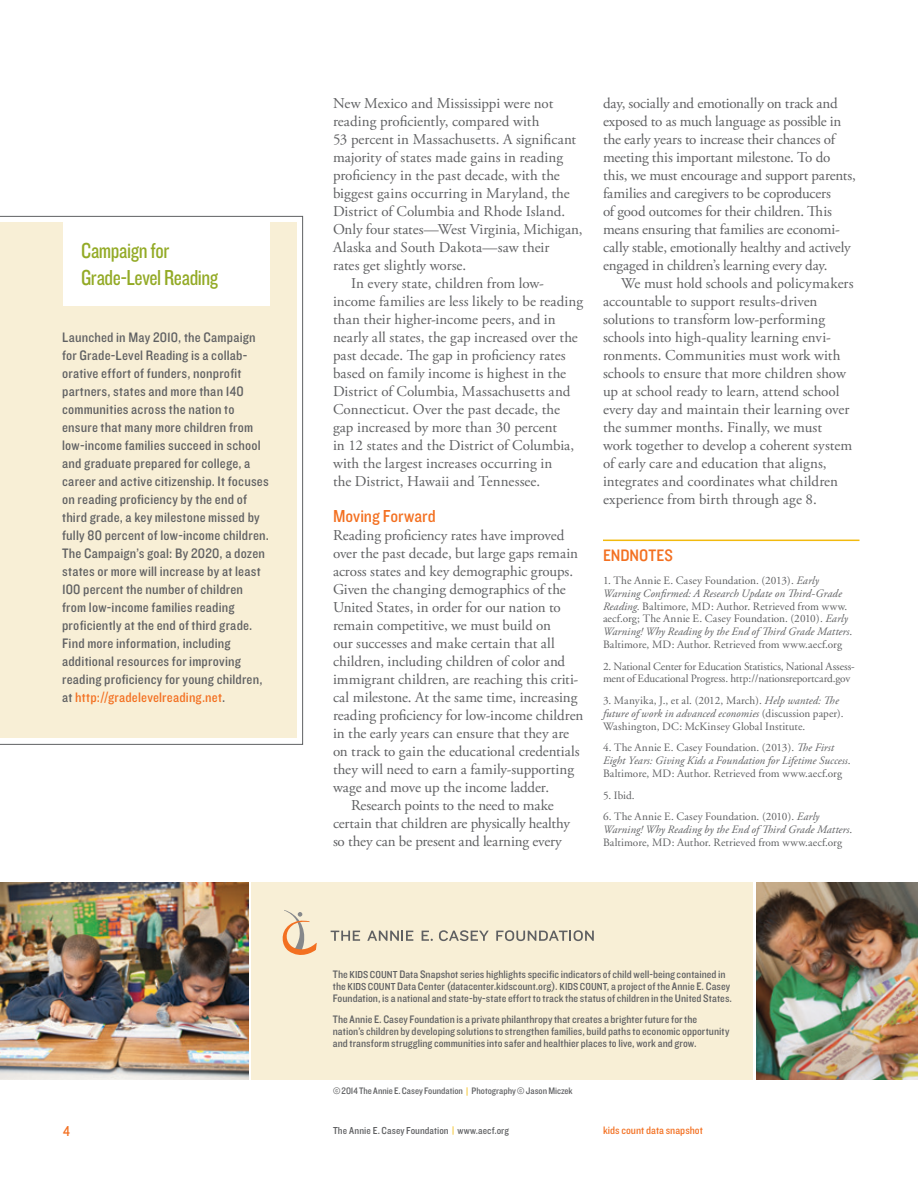
<style>
.page{position:relative;width:918px;height:1188px;background:#fff}
.page>*{position:absolute;margin:0;border:0;box-sizing:border-box;transform-origin:0 0}
.t1{font:22.5px/27px "Knockout HTF29 Junior Liteweight";letter-spacing:-.02em;color:#93aa26}
.t2{font:18px "Knockout HTF30 Junior Welterwt";letter-spacing:-.005em;color:#f37021}
.t3{font:17.25px "Knockout HTF30 Junior Welterwt";color:#f37021}
.t4{font:15px/18px "Adobe Garamond Pro";color:#5f6062}
.t5{font:15px "Knockout HTF30 Junior Welterwt";color:#f37021}
.t6{font:14.25px/18px "Knockout HTF30 Junior Welterwt";letter-spacing:.015em;color:#5f6062}
.t7{font:11.25px/12.8px "Adobe Garamond";color:#5f6062}
.t8{font:11.25px/12px "Knockout HTF30 Junior Welterwt";letter-spacing:.005em;color:#5f6062}
.t9{font:italic 11.25px "Adobe Garamond Pro";letter-spacing:.005em;color:#5f6062}
.t10{font:11.25px "Knockout HTF30 Junior Welterwt";letter-spacing:.005em;color:#f37021}
.t11{font:10.5px "Knockout HTF30 Junior Welterwt";letter-spacing:.005em;color:#5f6062}
.t12{font:9.75px "Knockout HTF30 Junior Welterwt";letter-spacing:-.005em;color:#5f6062}
.s1{color:#f37021}
.s2{font-family:"Adobe Garamond Pro";font-style:italic}
.s3{font-family:"Adobe Garamond";font-style:normal}
.s4{font-size:10.5px}
.s5{font-size:10.5px;color:#f2ba0d}
.s6{color:#f2ba0d}
</style>
<div class="page">
<svg style="left:0;top:216px;width:303px;height:529px"></svg>
<div style="left:0;top:223px;width:296px;height:515px;background:#f8efd6"></div>
<hr style="left:603px;top:540px;width:257px;height:1px;background:#f2ba0d">
<div style="left:63px;top:222px;width:206px;height:84px;background:#fff"></div>
<img style="left:756px;top:882px;width:162px;height:198px">
<div style="left:252px;top:882px;width:501px;height:198px;background:#f8efd6"></div>
<svg style="left:283px;top:910px;width:34px;height:45px"></svg>
<svg style="left:331px;top:931px;width:29px;height:10px"></svg>
<svg style="left:367px;top:931px;width:46px;height:10px"></svg>
<svg style="left:422px;top:931px;width:11px;height:10px"></svg>
<svg style="left:439px;top:930px;width:50px;height:11px"></svg>
<svg style="left:496px;top:930px;width:98px;height:11px"></svg>
<img style="left:0;top:882px;width:249px;height:198px">
<h1 class="t1" style="left:81px;top:237px;width:138px">Campaign for<br>Grade-Level Reading</h1>
<p class="t6" style="left:62px;top:329px;width:208px">Launched in May 2010, the Campaign for Grade-Level Reading is a collab&shy;orative effort of funders, nonprofit partners, states and more than 140 communities across the nation to ensure that many more children from low-income families succeed in school and graduate prepared for college, a career and active citizenship. It focuses on reading proficiency by the end of third grade, a key milestone missed by fully 80 percent of low-income children.<br>The Campaign’s goal: By 2020, a dozen states or more will increase by at least 100 percent the number of children from low-income families reading proficiently at the end of third grade.<br>Find more information, including additional resources for improving reading proficiency for young children, at <span class="s1">http://gradelevelreading.net</span>.</p>
<p class="t4" style="left:333px;top:95px;width:222px">New Mexico and Mississippi were not</p>
<p class="t4" style="left:333px;top:113px;width:208px">reading proficiently, compared with</p>
<p class="t4" style="left:333px;top:131px;width:245px">53 percent in Massachusetts. A significant</p>
<p class="t4" style="left:333px;top:149px;width:232px">majority of states made gains in reading</p>
<p class="t4" style="left:333px;top:167px;width:228px">proficiency in the past decade, with the</p>
<p class="t4" style="left:333px;top:185px;width:238px">biggest gains occurring in Maryland, the</p>
<p class="t4" style="left:333px;top:203px;width:234px">District of Columbia and Rhode Island.</p>
<p class="t4" style="left:333px;top:221px;width:251px">Only four states—West Virginia, Michigan,</p>
<p class="t4" style="left:333px;top:239px;width:218px">Alaska and South Dakota—saw their</p>
<p class="t4" style="left:333px;top:257px;width:135px">rates get slightly worse.</p>
<p class="t4" style="left:351px;top:275px;width:195px">In every state, children from low-</p>
<p class="t4" style="left:333px;top:293px;width:252px">income families are less likely to be reading</p>
<p class="t4" style="left:333px;top:311px;width:224px">than their higher-income peers, and in</p>
<p class="t4" style="left:333px;top:329px;width:246px">nearly all states, the gap increased over the</p>
<p class="t4" style="left:333px;top:347px;width:234px">past decade. The gap in proficiency rates</p>
<p class="t4" style="left:333px;top:365px;width:235px">based on family income is highest in the</p>
<p class="t4" style="left:333px;top:383px;width:239px">District of Columbia, Massachusetts and</p>
<p class="t4" style="left:333px;top:401px;width:229px">Connecticut. Over the past decade, the</p>
<p class="t4" style="left:333px;top:419px;width:225px">gap increased by more than 30 percent</p>
<p class="t4" style="left:333px;top:437px;width:243px">in 12 states and the District of Columbia,</p>
<p class="t4" style="left:333px;top:455px;width:221px">with the largest increases occurring in</p>
<p class="t4" style="left:333px;top:473px;width:209px">the District, Hawaii and Tennessee.</p>
<p class="t2" style="left:333px;top:506px;width:104px">Moving Forward</p>
<p class="t4" style="left:333px;top:527px;width:233px">Reading proficiency rates have improved</p>
<p class="t4" style="left:333px;top:545px;width:247px">over the past decade, but large gaps remain</p>
<p class="t4" style="left:333px;top:563px;width:242px">across states and key demographic groups.</p>
<p class="t4" style="left:333px;top:581px;width:234px">Given the changing demographics of the</p>
<p class="t4" style="left:333px;top:599px;width:229px">United States, in order for our nation to</p>
<p class="t4" style="left:333px;top:617px;width:219px">remain competitive, we must build on</p>
<p class="t4" style="left:333px;top:635px;width:223px">our successes and make certain that all</p>
<p class="t4" style="left:333px;top:653px;width:234px">children, including children of color and</p>
<p class="t4" style="left:333px;top:671px;width:247px">immigrant children, are reaching this criti-</p>
<p class="t4" style="left:333px;top:689px;width:246px">cal milestone. At the same time, increasing</p>
<p class="t4" style="left:333px;top:707px;width:252px">reading proficiency for low-income children</p>
<p class="t4" style="left:333px;top:725px;width:238px">in the early years can ensure that they are</p>
<p class="t4" style="left:333px;top:743px;width:248px">on track to gain the educational credentials</p>
<p class="t4" style="left:333px;top:761px;width:243px">they will need to earn a family-supporting</p>
<p class="t4" style="left:333px;top:779px;width:218px">wage and move up the income ladder.</p>
<p class="t4" style="left:351px;top:797px;width:204px">Research points to the need to make</p>
<p class="t4" style="left:333px;top:815px;width:239px">certain that children are physically healthy</p>
<p class="t4" style="left:333px;top:833px;width:230px">so they can be present and learning every</p>
<p class="t4" style="left:603px;top:95px;width:254px">day, socially and emotionally on track and exposed to as much language as possible in the early years to increase their chances of meeting this important milestone. To do this, we must encourage and support parents, families and caregivers to be coproducers<br>of good outcomes for their children. This means ensuring that families are economi&shy;cally stable, emotionally healthy and actively engaged in children’s learning every day.</p>
<p class="t4" style="left:603px;top:275px;width:252px;text-indent:18px">We must hold schools and policymakers accountable to support results-driven solutions to transform low-performing schools into high-quality learning envi&shy;ronments. Communities must work with schools to ensure that more children show up at school ready to learn, attend school every day and maintain their learning over the summer months. Finally, we must work together to develop a coherent system of early care and education that aligns, integrates and coordinates what children experience from birth through age 8.</p>
<p class="t3" style="left:603px;top:546px;width:72px">ENDNOTES</p>
<p class="t7" style="left:603px;top:575px;width:217px">1. The Annie E. Casey Foundation. (2013). <span class="s2">Early</span></p>
<p class="t9" style="left:603px;top:587px;width:240px">Warning Confirmed: A Research Update on Third-Grade</p>
<p class="t7" style="left:603px;top:600px;width:246px"><span class="s2">Reading</span>. Baltimore, MD: Author. Retrieved from www. aecf.org; The Annie E. Casey Foundation. (2010). <span class="s2">Early</span></p>
<p class="t9" style="left:603px;top:625px;width:251px">Warning! Why Reading by the End of Third Grade Matters<span class="s3">.</span></p>
<p class="t7" style="left:603px;top:638px;width:241px">Baltimore, MD: Author. Retrieved from www.aecf.org</p>
<p class="t7" style="left:603px;top:660px;width:253px">2. National Center for Education Statistics, National Assess&shy;ment of Educational Progress. http://nationsreportcard.gov</p>
<p class="t7" style="left:603px;top:695px;width:237px">3. Manyika, J., et al. (2012, March). <span class="s2">Help wanted: The</span></p>
<p class="t9" style="left:603px;top:707px;width:242px">future of work in advanced economies <span class="s3">(discussion paper).</span></p>
<p class="t7" style="left:603px;top:720px;width:204px">Washington, DC: McKinsey Global Institute.</p>
<p class="t7" style="left:603px;top:742px;width:233px">4. The Annie E. Casey Foundation. (2013). <span class="s2">The First</span></p>
<p class="t9" style="left:603px;top:754px;width:249px">Eight Years: Giving Kids a Foundation for Lifetime Success<span class="s3">.</span></p>
<p class="t7" style="left:603px;top:767px;width:241px">Baltimore, MD: Author. Retrieved from www.aecf.org</p>
<p class="t7" style="left:603px;top:789px;width:33px">5. Ibid.</p>
<p class="t7" style="left:603px;top:811px;width:218px">6. The Annie E. Casey Foundation. (2010). <span class="s2">Early</span></p>
<p class="t9" style="left:603px;top:823px;width:251px">Warning! Why Reading by the End of Third Grade Matters<span class="s3">.</span></p>
<p class="t7" style="left:603px;top:836px;width:241px">Baltimore, MD: Author. Retrieved from www.aecf.org</p>
<p class="t8" style="left:333px;top:968px;width:401px">The <span class="s4">KIDS COUNT</span> Data Snapshotseries highlightsspecific indicators of child well-being contained in the <span class="s4">KIDS COUNT</span> Data Center(datacenter.kidscount.org). <span class="s4">KIDS COUNT</span>, a project of the Annie E. Casey<br>Foundation, is a national and state-by-state effort to track the status of children in the United States.</p>
<p class="t8" style="left:333px;top:1013px;width:398px">The Annie E. Casey Foundation is a private philanthropythat creates a brighterfuture forthe nation’s children by developing solutionsto strengthen families, build pathsto economic opportunity and transformstruggling communitiesinto safer and healthier placesto live, work and grow.</p>
<p class="t12" style="left:333px;top:1086px;width:241px">©2014 The Annie E.Casey Foundation <span class="s5">|</span> Photography©JasonMiczek</p>
<p class="t5" style="left:63px;top:1123px;width:8px">4</p>
<p class="t11" style="left:333px;top:1125px;width:178px">The Annie E. Casey Foundation <span class="s6">|</span> www.aecf.org</p>
<p class="t10" style="left:603px;top:1124px;width:102px">kids count data snapshot</p>
</div>
